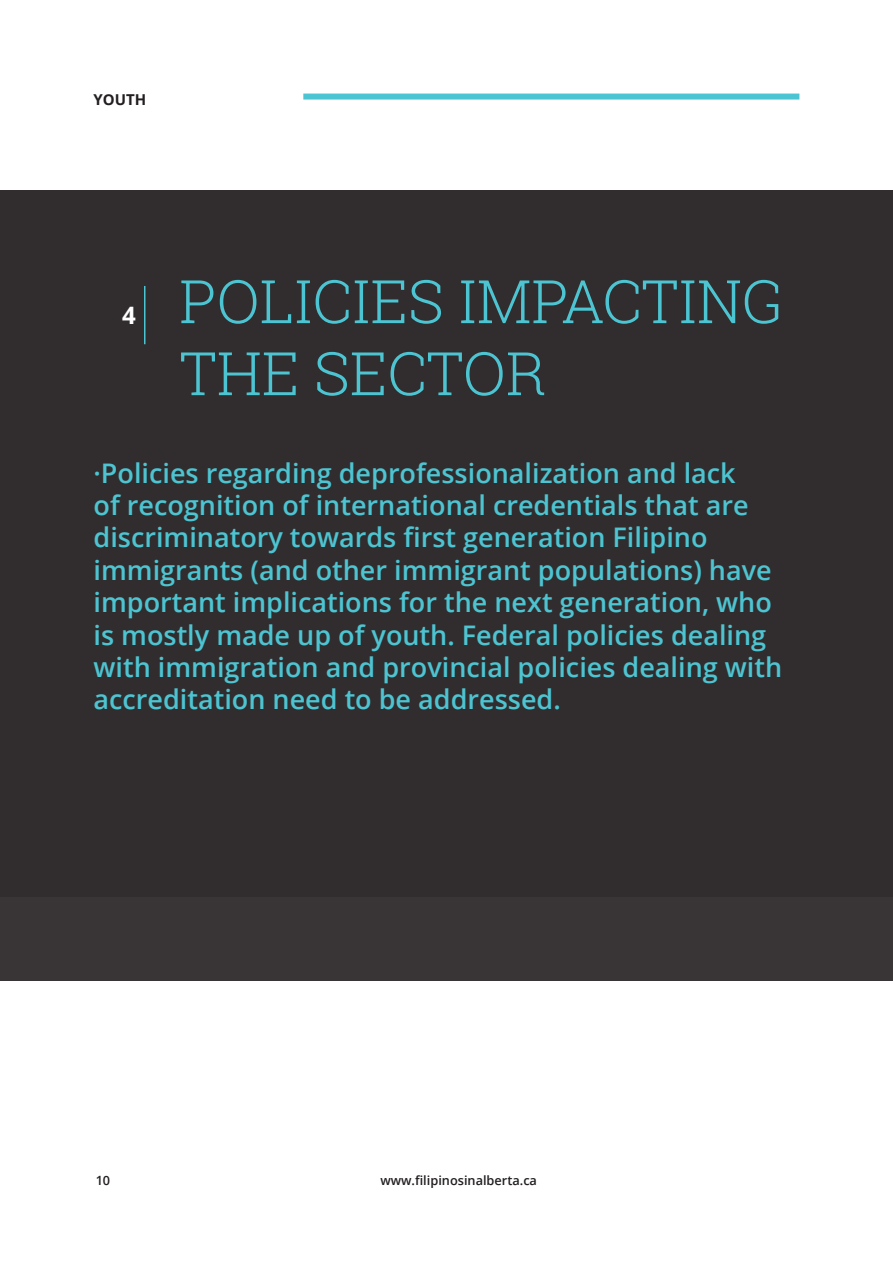
<style>
.page{position:relative;width:893px;height:1263px;background:#fff}
.page>*{position:absolute;margin:0;border:0;box-sizing:border-box;transform-origin:0 0}
.Page_Header_-_Blue{font:300 60px/72px "Roboto Slab";color:#4dc4d1}
.Blue_Text_-_Align_Ce{font:600 27px/32.4px "Open Sans";color:#4dc4d1}
.Page_Section_Title{font:700 24px "Open Sans";color:#fff}
.Page_Section_Title-2{font:700 15px "Open Sans";color:#231f20}
.Top_Right_Address{font:600 12.75px "Open Sans";color:#231f20}
.Page_Number_-_Align{font:600 12.75px "Open Sans";color:#231f20}
</style>
<div class="page">
<div style="left:0;top:191px;width:893px;height:790px;background:#312d2e"></div>
<div style="left:303px;top:94px;width:496px;height:6px;background:#4dc4d1"></div>
<hr style="left:144px;top:286px;width:1px;height:58px;background:#4dc4d1">
<p class="Page_Section_Title-2" style="left:94px;top:89px;width:54px">YOUTH</p>
<p class="Page_Section_Title" style="left:122px;top:299px;width:15px">4</p>
<p class="Page_Header_-_Blue" style="left:179px;top:264px;width:606px">POLICIES IMPACTING<br>THE SECTOR</p>
<p class="Blue_Text_-_Align_Ce" style="left:94px;top:456px;width:690px">·Policies regarding deprofessionalization and lack<br>of recognition of international credentials that are discriminatory towards first generation Filipino immigrants (and other immigrant populations) have important implications for the next generation, who is mostly made up of youth. Federal policies dealing with immigration and provincial policies dealing with accreditation need to be addressed.</p>
<p class="Page_Number_-_Align" style="left:96px;top:1171px;width:16px">10</p>
<p class="Top_Right_Address" style="left:380px;top:1171px;width:158px">www.filipinosinalberta.ca</p>
</div>
